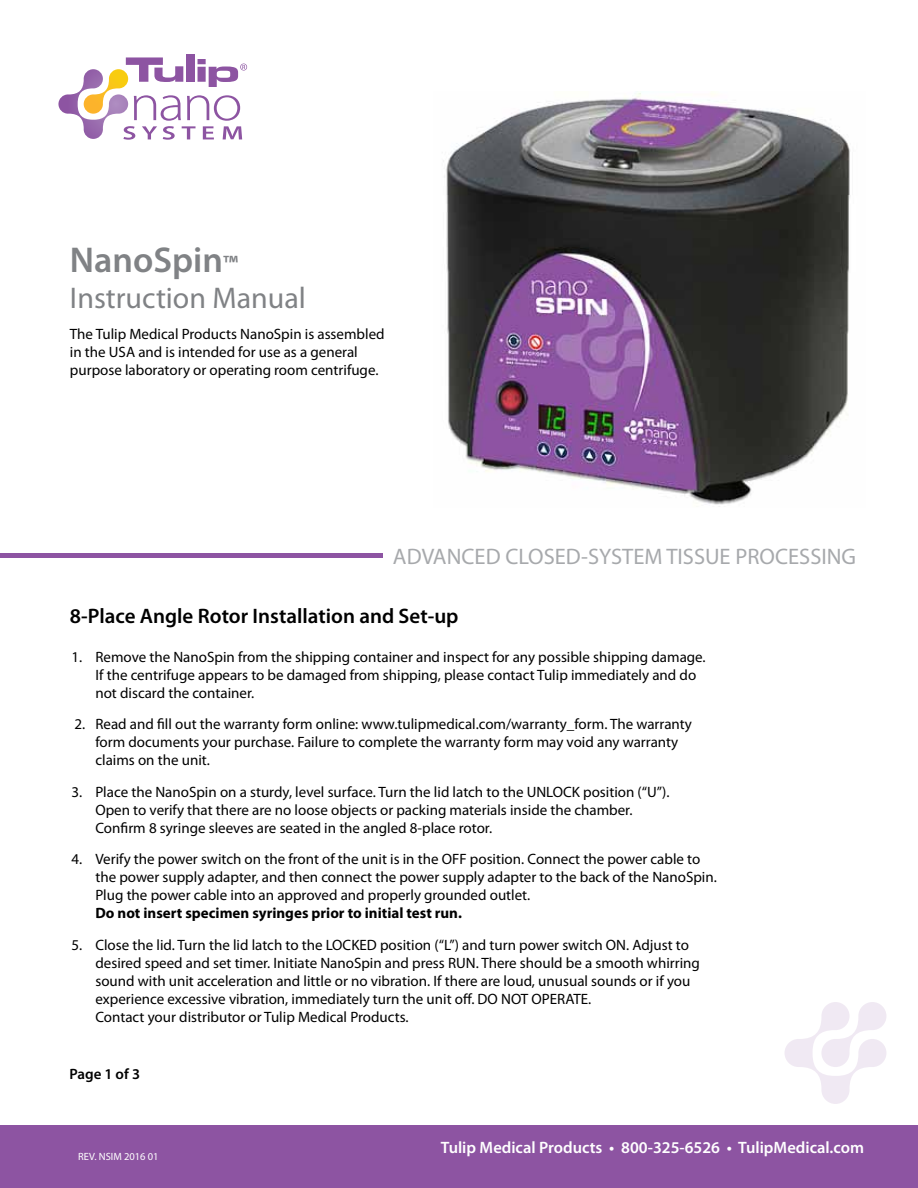
<style>
.page{position:relative;width:918px;height:1188px;background:#fff}
.page>*{position:absolute;margin:0;border:0;box-sizing:border-box;transform-origin:0 0}
.t1{font:600 36px "Myriad Pro";color:#808285}
.t2{font:30px "Myriad Pro";color:#808285}
.t3{font:22.5px "Myriad Pro";color:#a7a9ac}
.t4{font:600 21px "Myriad Pro";color:#000}
.t5{font:600 16.5px "Myriad Pro";color:#fff}
.t6{font:15px/18px "Myriad Pro";color:#000}
.t7{font:700 15px "Myriad Pro";color:#000}
.t8{font:600 15px "Myriad Pro";color:#000}
.t9{font:10.5px "Myriad Pro";color:#fff}
.s1{font-size:24px}
</style>
<div class="page">
<div style="left:0;top:1125px;width:918px;height:63px;background:#8d54a2"></div>
<svg style="left:785px;top:1002px;width:101px;height:102px"></svg>
<div style="left:186px;top:54px;width:8px;height:28px;background:#8d54a2"></div>
<svg style="left:58px;top:57px;width:189px;height:83px"></svg>
<hr style="left:0;top:554px;width:382px;height:4px;background:#8d54a2">
<img style="left:443px;top:93px;width:407px;height:414px">
<h1 class="t1" style="left:70px;top:237px;width:170px">NanoSpin<span class="s1">™</span></h1>
<h2 class="t2" style="left:70px;top:279px;width:238px">Instruction Manual</h2>
<p class="t6" style="left:70px;top:325px;width:316px">The Tulip Medical Products NanoSpin is assembled in the USA and is intended for use as a general purpose laboratory or operating room centrifuge.</p>
<h3 class="t3" style="left:393px;top:543px;width:465px">ADVANCED CLOSED-SYSTEM TISSUE PROCESSING</h3>
<h3 class="t4" style="left:70px;top:603px;width:390px">8-Place Angle Rotor Installation and Set-up</h3>
<p class="t6" style="left:95px;top:647px;width:612px;text-indent:-24px">1. Remove the NanoSpin from the shipping container and inspect for any possible shipping damage.<br>If the centrifuge appears to be damaged from shipping, please contact Tulip immediately and do not discard the container.</p>
<p class="t6" style="left:95px;top:715px;width:598px;text-indent:-21px">2. Read and fill out the warranty form online: www.tulipmedical.com/warranty_form. The warranty form documents your purchase. Failure to complete the warranty form may void any warranty claims on the unit.</p>
<p class="t6" style="left:95px;top:782px;width:576px;text-indent:-24px">3. Place the NanoSpin on a sturdy, level surface. Turn the lid latch to the UNLOCK position (“U”).<br>Open to verify that there are no loose objects or packing materials inside the chamber.<br>Confirm 8 syringe sleeves are seated in the angled 8-place rotor.</p>
<p class="t6" style="left:95px;top:850px;width:623px;text-indent:-24px">4. Verify the power switch on the front of the unit is in the OFF position. Connect the power cable to the power supply adapter, and then connect the power supply adapter to the back of the NanoSpin.<br>Plug the power cable into an approved and properly grounded outlet.</p>
<p class="t7" style="left:95px;top:903px;width:368px">Do not insert specimen syringes prior to initial test run.</p>
<p class="t6" style="left:95px;top:935px;width:606px;text-indent:-24px">5. Close the lid. Turn the lid latch to the LOCKED position (“L”) and turn power switch ON. Adjust to desired speed and set timer. Initiate NanoSpin and press RUN. There should be a smooth whirring sound with unit acceleration and little or no vibration. If there are loud, unusual sounds or if you experience excessive vibration, immediately turn the unit off. DO NOT OPERATE.<br>Contact your distributor or Tulip Medical Products.</p>
<p class="t8" style="left:69px;top:1064px;width:72px">Page 1 of 3</p>
<p class="t9" style="left:78px;top:1150px;width:82px">REV. NSIM 2016 01</p>
<p class="t5" style="left:441px;top:1137px;width:425px">Tulip Medical Products • 800-325-6526 • TulipMedical.com</p>
</div>
